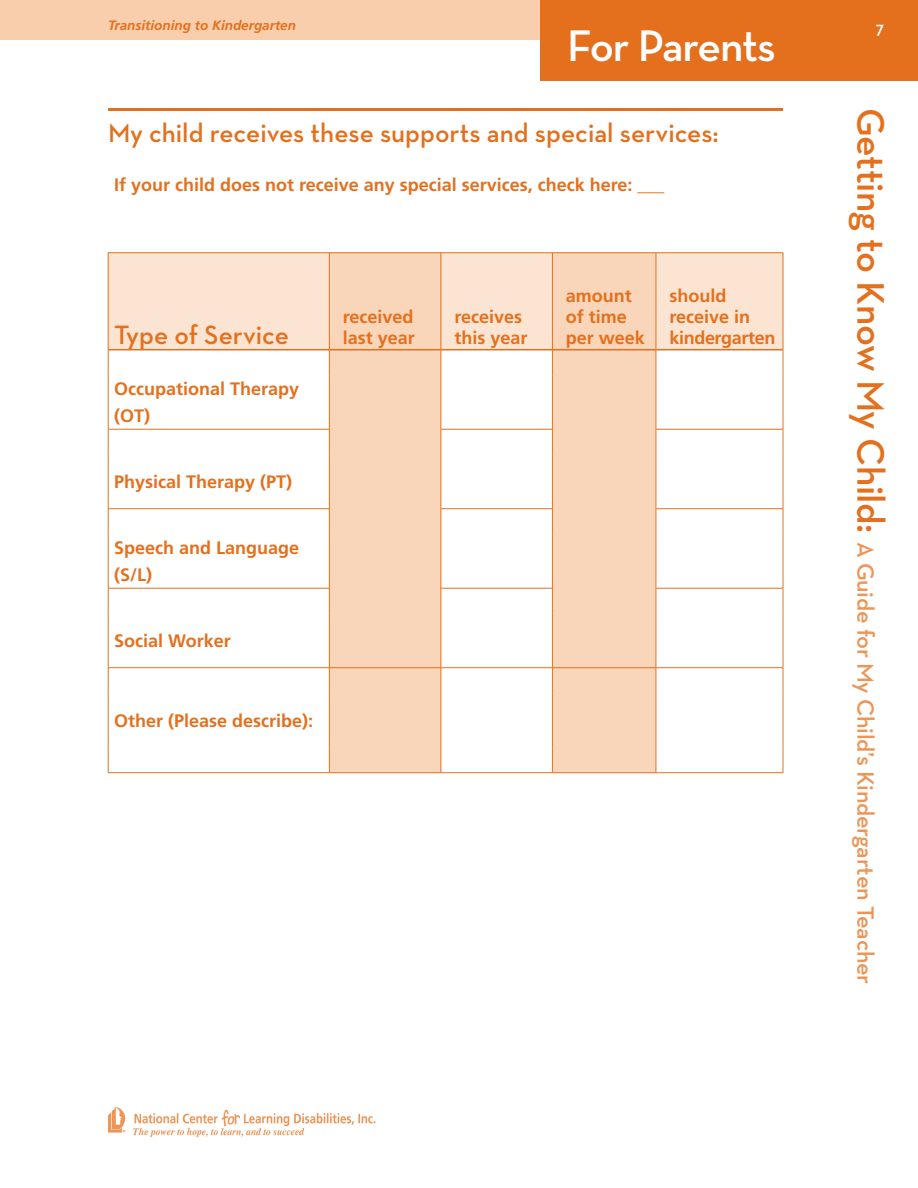
<style>
.page{position:relative;width:918px;height:1188px;background:#fff}
.page>*{position:absolute;margin:0;border:0;box-sizing:border-box;transform-origin:0 0}
.t1{font:600 45px "Neutra Text";letter-spacing:-.03em;color:#fff}
.t2{font:600 27px "Neutra Text";color:#e4701e}
.t3{font:600 24px "Neutra Text";letter-spacing:-.01em;color:#ed9557}
.t4{font:700 18px/21px "Frutiger";color:#e4701e}
.t5{font:700 18px/21px "Frutiger";letter-spacing:-.02em;color:#e4701e}
.t6{font:italic 700 13.5px "Frutiger";color:#e4701e}
.s1{font-size:39px;color:#e4701e}
</style>
<div class="page">
<img style="left:108px;top:1108px;width:267px;height:30px">
<div style="left:109px;top:253px;width:674px;height:96px;background:#fbe5d2"></div>
<svg style="left:330px;top:253px;width:326px;height:519px;fill:#f9d5b9"></svg>
<svg style="left:108px;top:350px;width:1px;height:25px"></svg>
<svg style="left:783px;top:350px;width:1px;height:25px"></svg>
<hr style="left:108px;top:375px;width:1px;height:54px;background:#e4701e">
<hr style="left:783px;top:375px;width:1px;height:54px;background:#e4701e">
<hr style="left:108px;top:429px;width:221px;height:1px;background:#e4701e">
<svg style="left:108px;top:429px;width:1px;height:26px"></svg>
<hr style="left:441px;top:429px;width:111px;height:1px;background:#e4701e">
<hr style="left:656px;top:429px;width:127px;height:1px;background:#e4701e">
<svg style="left:783px;top:429px;width:1px;height:26px"></svg>
<hr style="left:108px;top:455px;width:1px;height:54px;background:#e4701e">
<hr style="left:783px;top:455px;width:1px;height:54px;background:#e4701e">
<hr style="left:108px;top:508px;width:221px;height:1px;background:#e4701e">
<svg style="left:108px;top:509px;width:1px;height:25px"></svg>
<hr style="left:441px;top:508px;width:111px;height:1px;background:#e4701e">
<hr style="left:656px;top:508px;width:127px;height:1px;background:#e4701e">
<svg style="left:783px;top:509px;width:1px;height:25px"></svg>
<hr style="left:108px;top:534px;width:1px;height:54px;background:#e4701e">
<hr style="left:783px;top:534px;width:1px;height:54px;background:#e4701e">
<hr style="left:108px;top:588px;width:221px;height:1px;background:#e4701e">
<svg style="left:108px;top:588px;width:1px;height:26px"></svg>
<hr style="left:441px;top:588px;width:111px;height:1px;background:#e4701e">
<hr style="left:656px;top:588px;width:127px;height:1px;background:#e4701e">
<svg style="left:783px;top:588px;width:1px;height:26px"></svg>
<hr style="left:108px;top:614px;width:1px;height:54px;background:#e4701e">
<hr style="left:783px;top:614px;width:1px;height:54px;background:#e4701e">
<svg style="left:329px;top:350px;width:1px;height:25px"></svg>
<svg style="left:441px;top:350px;width:1px;height:25px"></svg>
<svg style="left:552px;top:350px;width:1px;height:25px"></svg>
<svg style="left:656px;top:350px;width:1px;height:25px"></svg>
<hr style="left:329px;top:375px;width:1px;height:54px;background:#e4701e">
<hr style="left:441px;top:375px;width:1px;height:54px;background:#e4701e">
<hr style="left:552px;top:375px;width:1px;height:54px;background:#e4701e">
<hr style="left:656px;top:375px;width:1px;height:54px;background:#e4701e">
<svg style="left:329px;top:429px;width:1px;height:26px"></svg>
<svg style="left:441px;top:429px;width:1px;height:26px"></svg>
<svg style="left:552px;top:429px;width:1px;height:26px"></svg>
<svg style="left:656px;top:429px;width:1px;height:26px"></svg>
<hr style="left:329px;top:455px;width:1px;height:54px;background:#e4701e">
<hr style="left:441px;top:455px;width:1px;height:54px;background:#e4701e">
<hr style="left:552px;top:455px;width:1px;height:54px;background:#e4701e">
<hr style="left:656px;top:455px;width:1px;height:54px;background:#e4701e">
<svg style="left:329px;top:509px;width:1px;height:25px"></svg>
<svg style="left:441px;top:509px;width:1px;height:25px"></svg>
<svg style="left:552px;top:509px;width:1px;height:25px"></svg>
<svg style="left:656px;top:509px;width:1px;height:25px"></svg>
<hr style="left:329px;top:534px;width:1px;height:54px;background:#e4701e">
<hr style="left:441px;top:534px;width:1px;height:54px;background:#e4701e">
<hr style="left:552px;top:534px;width:1px;height:54px;background:#e4701e">
<hr style="left:656px;top:534px;width:1px;height:54px;background:#e4701e">
<svg style="left:329px;top:588px;width:1px;height:26px"></svg>
<svg style="left:441px;top:588px;width:1px;height:26px"></svg>
<svg style="left:552px;top:588px;width:1px;height:26px"></svg>
<svg style="left:656px;top:588px;width:1px;height:26px"></svg>
<hr style="left:329px;top:614px;width:1px;height:54px;background:#e4701e">
<hr style="left:441px;top:614px;width:1px;height:54px;background:#e4701e">
<hr style="left:552px;top:614px;width:1px;height:54px;background:#e4701e">
<hr style="left:656px;top:614px;width:1px;height:54px;background:#e4701e">
<hr style="left:108px;top:667px;width:221px;height:1px;background:#e4701e">
<svg style="left:108px;top:668px;width:1px;height:25px"></svg>
<hr style="left:441px;top:667px;width:111px;height:1px;background:#e4701e">
<hr style="left:656px;top:667px;width:127px;height:1px;background:#e4701e">
<svg style="left:783px;top:668px;width:1px;height:25px"></svg>
<hr style="left:108px;top:693px;width:1px;height:54px;background:#e4701e">
<hr style="left:783px;top:693px;width:1px;height:54px;background:#e4701e">
<svg style="left:108px;top:747px;width:1px;height:25px"></svg>
<svg style="left:783px;top:747px;width:1px;height:26px"></svg>
<hr style="left:108px;top:772px;width:221px;height:1px;background:#e4701e">
<hr style="left:441px;top:772px;width:111px;height:1px;background:#e4701e">
<hr style="left:656px;top:772px;width:127px;height:1px;background:#e4701e">
<hr style="left:329px;top:667px;width:112px;height:1px;background:#e4701e">
<svg style="left:329px;top:668px;width:1px;height:25px"></svg>
<svg style="left:441px;top:668px;width:1px;height:25px"></svg>
<hr style="left:552px;top:667px;width:104px;height:1px;background:#e4701e">
<svg style="left:552px;top:668px;width:1px;height:25px"></svg>
<svg style="left:656px;top:668px;width:1px;height:25px"></svg>
<hr style="left:329px;top:693px;width:1px;height:54px;background:#e4701e">
<hr style="left:441px;top:693px;width:1px;height:54px;background:#e4701e">
<hr style="left:552px;top:693px;width:1px;height:54px;background:#e4701e">
<hr style="left:656px;top:693px;width:1px;height:54px;background:#e4701e">
<svg style="left:329px;top:747px;width:1px;height:25px"></svg>
<svg style="left:441px;top:747px;width:1px;height:26px"></svg>
<svg style="left:552px;top:747px;width:1px;height:25px"></svg>
<svg style="left:656px;top:747px;width:1px;height:26px"></svg>
<hr style="left:329px;top:772px;width:112px;height:1px;background:#e4701e">
<hr style="left:552px;top:772px;width:104px;height:1px;background:#e4701e">
<hr style="left:108px;top:252px;width:221px;height:1px;background:#e4701e">
<hr style="left:108px;top:253px;width:1px;height:97px;background:#e4701e">
<hr style="left:441px;top:252px;width:111px;height:1px;background:#e4701e">
<hr style="left:656px;top:252px;width:127px;height:1px;background:#e4701e">
<hr style="left:783px;top:253px;width:1px;height:97px;background:#e4701e">
<hr style="left:329px;top:252px;width:112px;height:1px;background:#e4701e">
<hr style="left:329px;top:253px;width:1px;height:97px;background:#e4701e">
<hr style="left:441px;top:253px;width:1px;height:97px;background:#e4701e">
<hr style="left:552px;top:252px;width:104px;height:1px;background:#e4701e">
<hr style="left:552px;top:253px;width:1px;height:97px;background:#e4701e">
<hr style="left:656px;top:253px;width:1px;height:97px;background:#e4701e">
<hr style="left:108px;top:349px;width:221px;height:1px;background:#e4701e">
<hr style="left:441px;top:349px;width:111px;height:1px;background:#e4701e">
<hr style="left:656px;top:349px;width:127px;height:1px;background:#e4701e">
<hr style="left:330px;top:349px;width:111px;height:1px;background:#e4701e">
<hr style="left:553px;top:349px;width:103px;height:1px;background:#e4701e">
<hr style="left:108px;top:108px;width:675px;height:3px;background:#e4701e">
<div style="left:0;top:0;width:918px;height:40px;background:#f8cead"></div>
<div style="left:540px;top:0;width:378px;height:81px;background:#e4701e"></div>
<p class="t6" style="left:108px;top:18px;width:190px">Transitioning to Kindergarten</p>
<h1 class="t1" style="left:567px;top:18px;width:210px">For Parents</h1>
<h2 class="t2" style="left:108px;top:116px;width:612px">My child receives these supports and special services:</h2>
<p class="t4" style="left:114px;top:175px;width:552px">If your child does not receive any special services, check here: ___</p>
<h2 class="t2" style="left:114px;top:318px;width:176px">Type of Service</h2>
<p class="t4" style="left:114px;top:376px;width:187px;line-height:27px">Occupational Therapy (OT)</p>
<p class="t4" style="left:114px;top:472px;width:180px">Physical Therapy (PT)</p>
<p class="t4" style="left:114px;top:535px;width:187px;line-height:27px">Speech and Language (S/L)</p>
<p class="t4" style="left:114px;top:631px;width:118px">Social Worker</p>
<p class="t4" style="left:114px;top:710px;width:201px">Other (Please describe):</p>
<p class="t4" style="left:343px;top:306px;width:74px">received last year</p>
<p class="t4" style="left:454px;top:306px;width:75px">receives this year</p>
<p class="t4" style="left:566px;top:285px;width:81px">amount of time per week</p>
<p class="t5" style="left:669px;top:285px;width:108px">should receive in kindergarten</p>
<h3 class="t3" style="left:880px;top:108px;width:878px;rotate:90deg"><span class="s1">Getting to Know My Child:</span> A Guide for My Child’s Kindergarten Teacher</h3>
</div>
